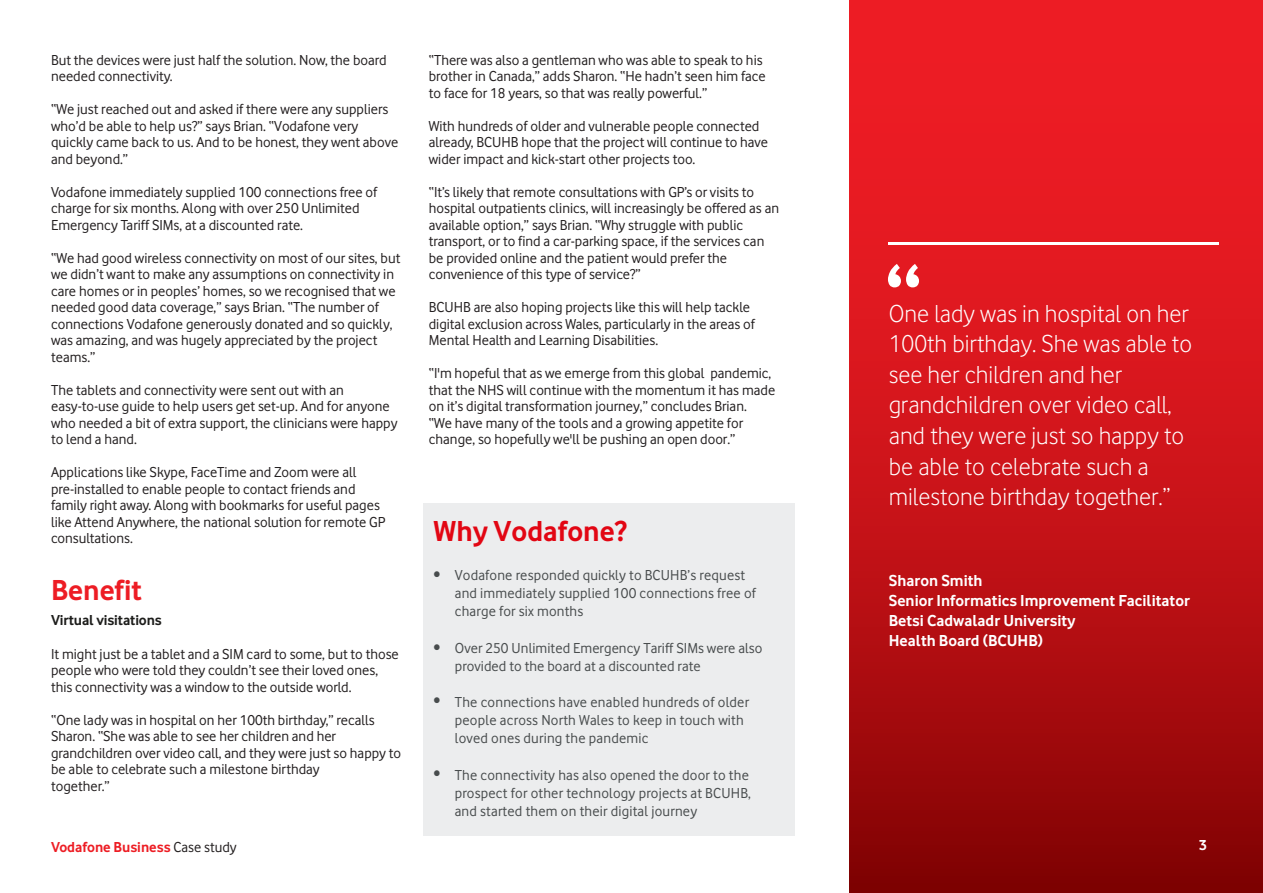
<style>
.page{position:relative;width:1263px;height:893px;background:#fff}
.page>*{position:absolute;margin:0;border:0;box-sizing:border-box;transform-origin:0 0}
.t1{font:700 30px "Vodafone Rg";color:#e20613}
.t2{font:700 30px "Vodafone Rg";color:#ed1c24}
.t3{font:25.5px/30.6px "Vodafone Lt";color:#fff}
.t4{font:700 16.5px/19.8px "Vodafone Rg";color:#fff}
.t5{font:15px/16.5px "Vodafone Rg";color:#231f20}
.t6{font:15px/18px "Vodafone Rg";letter-spacing:.015em;color:#484c4d}
.t7{font:700 15px "Vodafone Rg";color:#ed1d24}
.t8{font:700 15px "Vodafone Rg";letter-spacing:-.01em;color:#1d1d1b}
.t9{font:700 15px "Vodafone Rg";color:#fff}
.s1{font-weight:400;color:#231f20}
</style>
<div class="page">
<svg style="left:850px;top:0;width:413px;height:893px;background:#c71318"></svg>
<svg style="left:888px;top:264px;width:31px;height:23px"></svg>
<hr style="left:888px;top:243px;width:330px;height:2px;background:#fff">
<div style="left:423px;top:504px;width:372px;height:332px;background:#ecedee"></div>
<p class="t5" style="left:51px;top:52px;width:337px">But the devices were just half the solution. Now, the board needed connectivity.</p>
<p class="t5" style="left:51px;top:101px;width:349px">“We just reached out and asked if there were any suppliers who’d be able to help us?” says Brian. “Vodafone very quickly came back to us. And to be honest, they went above and beyond.”</p>
<p class="t5" style="left:51px;top:184px;width:328px">Vodafone immediately supplied 100 connections free of charge for six months. Along with over 250 Unlimited<br>Emergency Tariff SIMs, at a discounted rate.</p>
<p class="t5" style="left:51px;top:250px;width:351px">“We had good wireless connectivity on most of our sites, but we didn’t want to make any assumptions on connectivity in care homes or in peoples’ homes, so we recognised that we needed good data coverage,” says Brian. “The number of connections Vodafone generously donated and so quickly, was amazing, and was hugely appreciated by the project teams.”</p>
<p class="t5" style="left:51px;top:382px;width:348px">The tablets and connectivity were sent out with an easy-to-use guide to help users get set-up. And for anyone who needed a bit of extra support, the clinicians were happy to lend a hand.</p>
<p class="t5" style="left:51px;top:464px;width:336px">Applications like Skype, FaceTime and Zoom were all pre-installed to enable people to contact friends and family right away. Along with bookmarks for useful pages like Attend Anywhere, the national solution for remote GP consultations.</p>
<h1 class="t2" style="left:51px;top:573px;width:92px">Benefit</h1>
<p class="t8" style="left:51px;top:612px;width:112px">Virtual visitations</p>
<p class="t5" style="left:51px;top:646px;width:349px">It might just be a tablet and a SIM card to some, but to those people who were told they couldn’t see their loved ones, this connectivity was a window to the outside world.</p>
<p class="t5" style="left:51px;top:712px;width:352px">“One lady was in hospital on her 100th birthday,” recalls Sharon. “She was able to see her children and her grandchildren over video call, and they were just so happy to be able to celebrate such a milestone birthday<br>together.”</p>
<p class="t7" style="left:51px;top:838px;width:187px">Vodafone Business <span class="s1">Case study</span></p>
<p class="t5" style="left:429px;top:52px;width:338px">“There was also a gentleman who was able to speak to his brother in Canada,” adds Sharon. “He hadn’t seen him face to face for 18 years, so that was really powerful.”</p>
<p class="t5" style="left:429px;top:118px;width:341px">With hundreds of older and vulnerable people connected already, BCUHB hope that the project will continue to have wider impact and kick-start other projects too.</p>
<p class="t5" style="left:429px;top:184px;width:352px">“It’s likely that remote consultations with GP’s or visits to hospital outpatients clinics, will increasingly be offered as an available option,” says Brian. “Why struggle with public transport, or to find a car-parking space, if the services can be provided online and the patient would prefer the convenience of this type of service?”</p>
<p class="t5" style="left:429px;top:299px;width:328px">BCUHB are also hoping projects like this will help tackle digital exclusion across Wales, particularly in the areas of<br>Mental Health and Learning Disabilities.</p>
<p class="t5" style="left:429px;top:365px;width:348px">“I'm hopeful that as we emerge from this global pandemic, that the NHS will continue with the momentum it has made on it’s digital transformation journey,” concludes Brian.<br>“We have many of the tools and a growing appetite for change, so hopefully we'll be pushing an open door.”</p>
<h1 class="t1" style="left:434px;top:513px;width:195px">Why Vodafone?</h1>
<p class="t6" style="left:455px;top:566px;width:303px;text-indent:-21px">• Vodafone responded quickly to BCUHB’s request and immediately supplied 100 connections free of charge for six months</p>
<p class="t6" style="left:455px;top:638px;width:309px;text-indent:-21px">• Over 250 Unlimited Emergency Tariff SIMs were also provided to the board at a discounted rate</p>
<p class="t6" style="left:434px;top:692px;width:8px">•</p>
<p class="t6" style="left:455px;top:693px;width:296px">The connections have enabled hundreds of older people across North Wales to keep in touch with loved ones during the pandemic</p>
<p class="t6" style="left:455px;top:765px;width:298px">The connectivity has also opened the door to the prospect for other technology projects at BCUHB, and started them on their digital journey</p>
<p class="t6" style="left:434px;top:765px;width:8px">•</p>
<h2 class="t3" style="left:889px;top:298px;width:305px">One lady was in hospital on her<br>100th birthday. She was able to see her children and her grandchildren over video call, and they were just so happy to be able to celebrate such a milestone birthday together.”</h2>
<p class="t4" style="left:889px;top:571px;width:303px">Sharon Smith<br>Senior Informatics Improvement Facilitator<br>Betsi Cadwaladr University<br>Health Board (BCUHB)</p>
<p class="t9" style="left:1199px;top:837px;width:9px">3</p>
</div>
